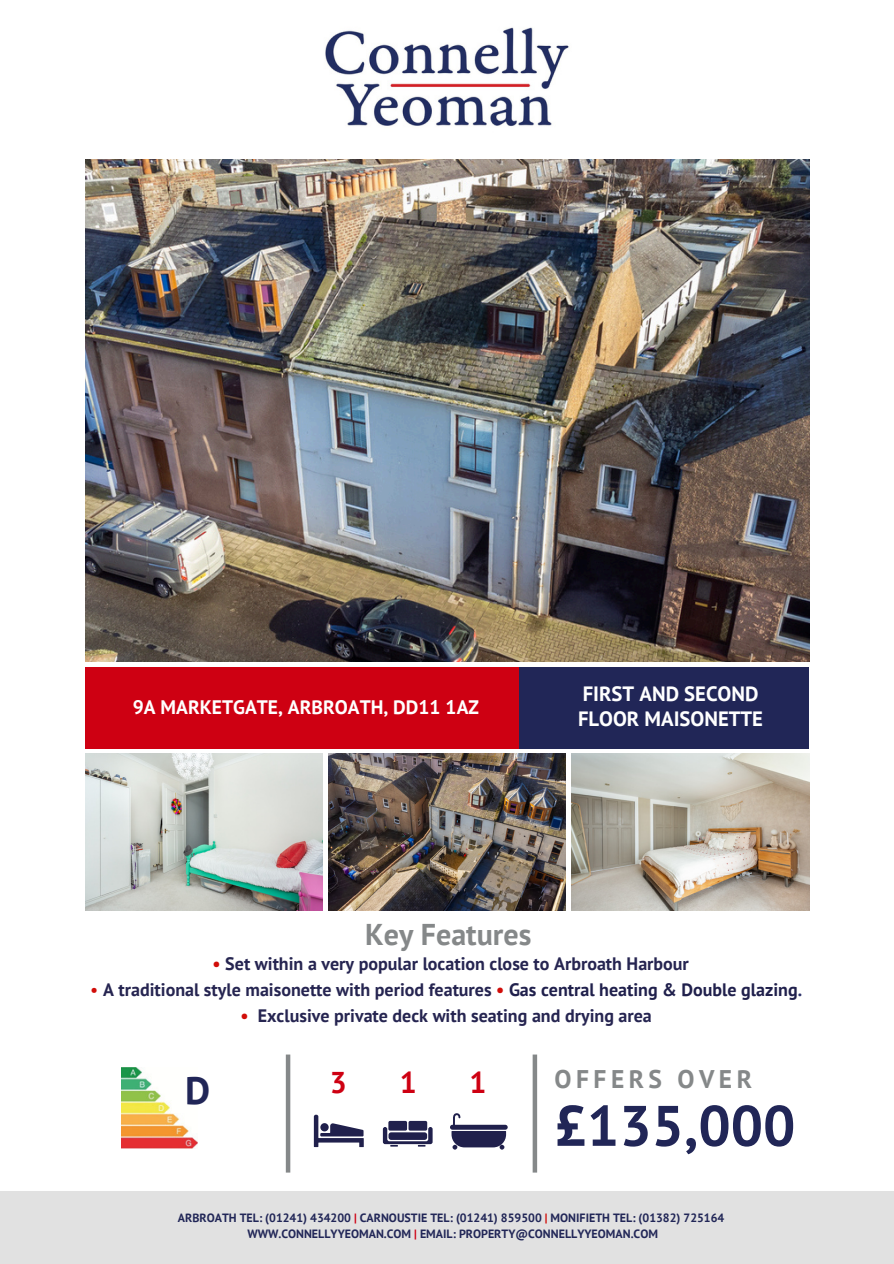
<style>
.page{position:relative;width:894px;height:1264px;background:#fff}
.page>*{position:absolute;margin:0;border:0;box-sizing:border-box;transform-origin:0 0}
.t1{font:700 57px "PT Sans";color:#212657}
.t2{font:700 38.7px "PT Sans";color:#212657}
.t3{font:700 30px "PT Sans";color:#858889}
.t4{font:700 30px "PT Sans";color:#ce0012}
.t5{font:700 25.5px "PT Sans";letter-spacing:.175em;color:#858889}
.t6{font:700 20.7px/24.8px "PT Sans";color:#fff}
.t7{font:700 19.5px "PT Sans";color:#fff}
.t8{font:700 18px "PT Sans";color:#262551}
.t9{font:700 12px "PT Sans";color:#212657}
.s1{color:#d10d09}
.s2{font-weight:400;color:#d10d09}
.s3{color:#20204c}
.s4{color:#2d3269}
.s5{color:#ce0012}
</style>
<div class="page">
<div style="left:0;top:1191px;width:893px;height:72px;background:#e1e1e1"></div>
<div style="left:85px;top:668px;width:434px;height:80px;background:#ce0012"></div>
<div style="left:519px;top:668px;width:289px;height:80px;background:#212657"></div>
<img style="left:121px;top:1067px;width:77px;height:81px">
<svg style="left:286px;top:1054px;width:251px;height:118px"></svg>
<img style="left:85px;top:159px;width:723px;height:502px">
<img style="left:85px;top:753px;width:237px;height:157px">
<img style="left:328px;top:753px;width:237px;height:157px">
<img style="left:571px;top:753px;width:237px;height:157px">
<img style="left:325px;top:27px;width:244px;height:100px">
<p class="t7" style="left:133px;top:693px;width:347px">9A MARKETGATE, ARBROATH, DD11 1AZ</p>
<p class="t6" style="left:578px;top:681px;width:186px">FIRST AND SECOND<br>FLOOR MAISONETTE</p>
<p class="t3" style="left:365px;top:914px;width:168px">Key Features</p>
<p class="t8" style="left:212px;top:952px;width:477px"><span class="s1">•</span> Set within a very popular location close to Arbroath Harbour</p>
<p class="t8" style="left:90px;top:977px;width:713px"><span class="s2">•</span> A traditional style maisonette with period features <span class="s1">•</span> <span class="s3">Gas central heating &amp; Double glazing</span><span class="s4">.</span></p>
<p class="t8" style="left:240px;top:1003px;width:413px"><span class="s1">•</span> Exclusive private deck with seating and drying area</p>
<h2 class="t2" style="left:185px;top:1064px;width:27px">D</h2>
<h1 class="t4" style="left:329px;top:1062px;width:19px">3</h1>
<h4 class="t4" style="left:399px;top:1062px;width:19px">1</h4>
<p class="t4" style="left:469px;top:1062px;width:19px">1</p>
<p class="t5" style="left:554px;top:1062px;width:199px">OFFERS OVER</p>
<p class="t1" style="left:554px;top:1087px;width:242px">£135,000</p>
<p class="t9" style="left:178px;top:1209px;width:548px">ARBROATH TEL: (01241) 434200 <span class="s5">|</span> CARNOUSTIE TEL: (01241) 859500 <span class="s1">|</span> MONIFIETH TEL: (01382) 725164</p>
<p class="t9" style="left:247px;top:1225px;width:412px">WWW.CONNELLYYEOMAN.COM <span class="s5">|</span> EMAIL: PROPERTY@CONNELLYYEOMAN.COM</p>
</div>
